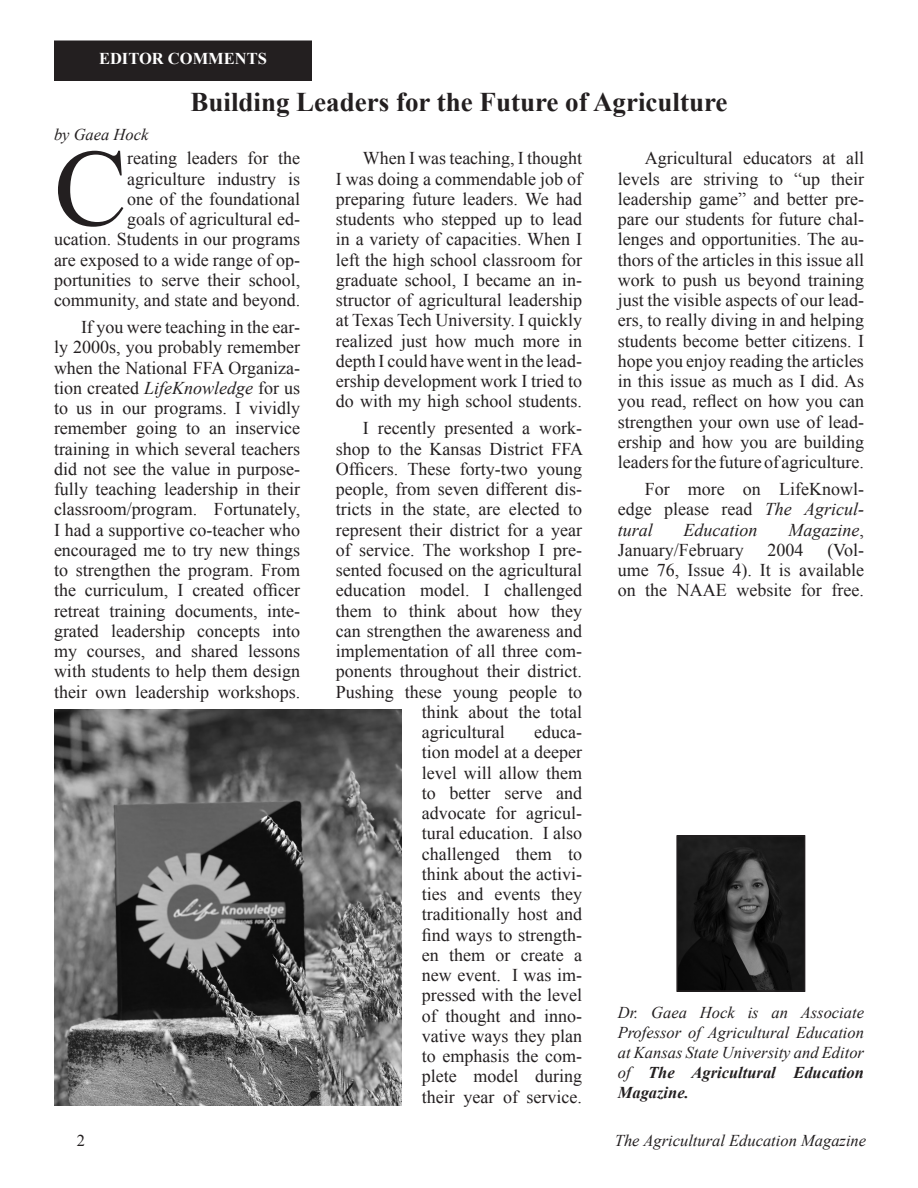
<style>
.page{position:relative;width:918px;height:1188px;background:#fff}
.page>*{position:absolute;margin:0;border:0;box-sizing:border-box;transform-origin:0 0}
.t1{font:109.8px "Times New Roman";color:#231f20}
.t2{font:700 27px "Times New Roman";color:#231f20}
.t3{font:18px/20.2px "Times New Roman";color:#231f20;text-align:justify}
.t4{font:italic 18px "Times New Roman";color:#231f20}
.Byline{font:italic 16.5px/19.8px "Times New Roman";color:#231f20;text-align:justify}
.t5{font:700 16.5px "Times New Roman";color:#fff}
.t6{font:16.5px "Times New Roman";color:#231f20}
.s1{font-style:italic}
.s2{font-style:normal}
.s3{font-weight:700}
</style>
<div class="page">
<img style="left:679px;top:838px;width:123px;height:151px">
<div style="left:676px;top:835px;width:129px;height:157px;border:2px solid #231f20"></div>
<div style="left:55px;top:41px;width:256px;height:39px;background:#231f20"></div>
<div style="left:54px;top:40px;width:258px;height:41px;border:2px solid #231f20"></div>
<img style="left:54px;top:710px;width:348px;height:395px">
<p class="t5" style="left:99px;top:47px;width:169px">EDITOR COMMENTS</p>
<p class="t2" style="left:191px;top:84px;width:538px">Building Leaders for the Future of Agriculture</p>
<p class="t1" style="left:54px;top:115px;width:75px">C</p>
<p class="Byline" style="left:54px;top:124px;width:96px">by Gaea Hock</p>
<p class="t3" style="left:54px;top:148px;width:248px;text-align:right">reating leaders for the agriculture industry is<br>one of the foundational<br>goals of agricultural ed-<br>ucation. Students in our programs are exposed to a wide range of op&shy;portunities to serve their school, community, and state and beyond.</p>
<p class="t3" style="left:54px;top:317px;width:248px;text-indent:27px">If you were teaching in the ear&shy;ly 2000s, you probably remember when the National FFA Organiza&shy;tion created <span class="s1">LifeKnowledge</span> for us to us in our programs. I vividly remember going to an inservice training in which several teachers did not see the value in purpose&shy;fully teaching leadership in their classroom/program. Fortunately, I had a supportive co-teacher who encouraged me to try new things to strengthen the program. From the curriculum, I created officer retreat training documents, inte&shy;grated leadership concepts into my courses, and shared lessons with students to help them design their own leadership workshops.</p>
<p class="t3" style="left:336px;top:148px;width:248px;text-indent:27px">When I was teaching, I thought I was doing a commendable job of preparing future leaders. We had students who stepped up to lead in a variety of capacities. When I left the high school classroom for graduate school, I became an in&shy;structor of agricultural leadership at Texas Tech University. I quickly realized just how much more in depth I could have went in the lead&shy;ership development work I tried to do with my high school students.</p>
<p class="t3" style="left:363px;top:418px;width:221px">I recently presented a work-</p>
<p class="t3" style="left:336px;top:438px;width:249px">shop to the Kansas District FFA</p>
<p class="t3" style="left:336px;top:458px;width:248px">Officers. These forty-two young</p>
<p class="t3" style="left:336px;top:479px;width:248px">people, from seven different dis-</p>
<p class="t3" style="left:336px;top:499px;width:248px">tricts in the state, are elected to</p>
<p class="t3" style="left:336px;top:519px;width:248px">represent their district for a year</p>
<p class="t3" style="left:336px;top:539px;width:248px">of service. The workshop I pre-</p>
<p class="t3" style="left:336px;top:560px;width:248px">sented focused on the agricultural</p>
<p class="t3" style="left:336px;top:580px;width:248px">education model. I challenged</p>
<p class="t3" style="left:336px;top:600px;width:248px">them to think about how they</p>
<p class="t3" style="left:336px;top:620px;width:248px">can strengthen the awareness and</p>
<p class="t3" style="left:336px;top:641px;width:248px">implementation of all three com-</p>
<p class="t3" style="left:336px;top:661px;width:248px">ponents throughout their district.</p>
<p class="t3" style="left:336px;top:681px;width:248px">Pushing these young people to</p>
<p class="t3" style="left:422px;top:701px;width:162px">think about the total</p>
<p class="t3" style="left:422px;top:722px;width:84px">agricultural</p>
<p class="t3" style="left:618px;top:148px;width:248px;text-indent:27px">Agricultural educators at all levels are striving to “up their leadership game” and better pre&shy;pare our students for future chal&shy;lenges and opportunities. The au&shy;thors of the articles in this issue all work to push us beyond training just the visible aspects of our lead&shy;ers, to really diving in and helping students become better citizens. I hope you enjoy reading the articles in this issue as much as I did. As you read, reflect on how you can strengthen your own use of lead&shy;ership and how you are building leaders for the future of agriculture.</p>
<p class="t3" style="left:618px;top:479px;width:248px;text-indent:27px">For more on LifeKnowl&shy;edge please read <span class="s1">The Agricul&shy;tural</span></p>
<p class="t4" style="left:684px;top:517px;width:75px">Education</p>
<p class="t4" style="left:789px;top:517px;width:77px">Magazine<span class="s2">,</span></p>
<p class="t3" style="left:618px;top:539px;width:127px">January/February</p>
<p class="t3" style="left:768px;top:539px;width:37px">2004</p>
<p class="t3" style="left:618px;top:539px;width:248px;text-indent:210px">(Vol&shy;ume 76, Issue 4). It is available on the NAAE website for free.</p>
<p class="t3" style="left:422px;top:722px;width:162px;text-indent:112px">educa&shy;tion model at a deeper level will allow them to better serve and advocate for agricul&shy;tural education. I also challenged them to think about the activi&shy;ties and events they traditionally host and find ways to strength&shy;en them or create a new event. I was im&shy;pressed with the level of thought and inno&shy;vative ways they plan to emphasis the com&shy;plete model during their year of service.</p>
<p class="Byline" style="left:618px;top:1003px;width:248px">Dr. Gaea Hock is an Associate Professor of Agricultural Education at Kansas State University and Editor of <span class="s3">The Agricultural Education Magazine.</span></p>
<p class="t6" style="left:77px;top:1130px;width:10px">2</p>
<p class="Byline" style="left:615px;top:1131px;width:253px">The Agricultural Education Magazine</p>
</div>
